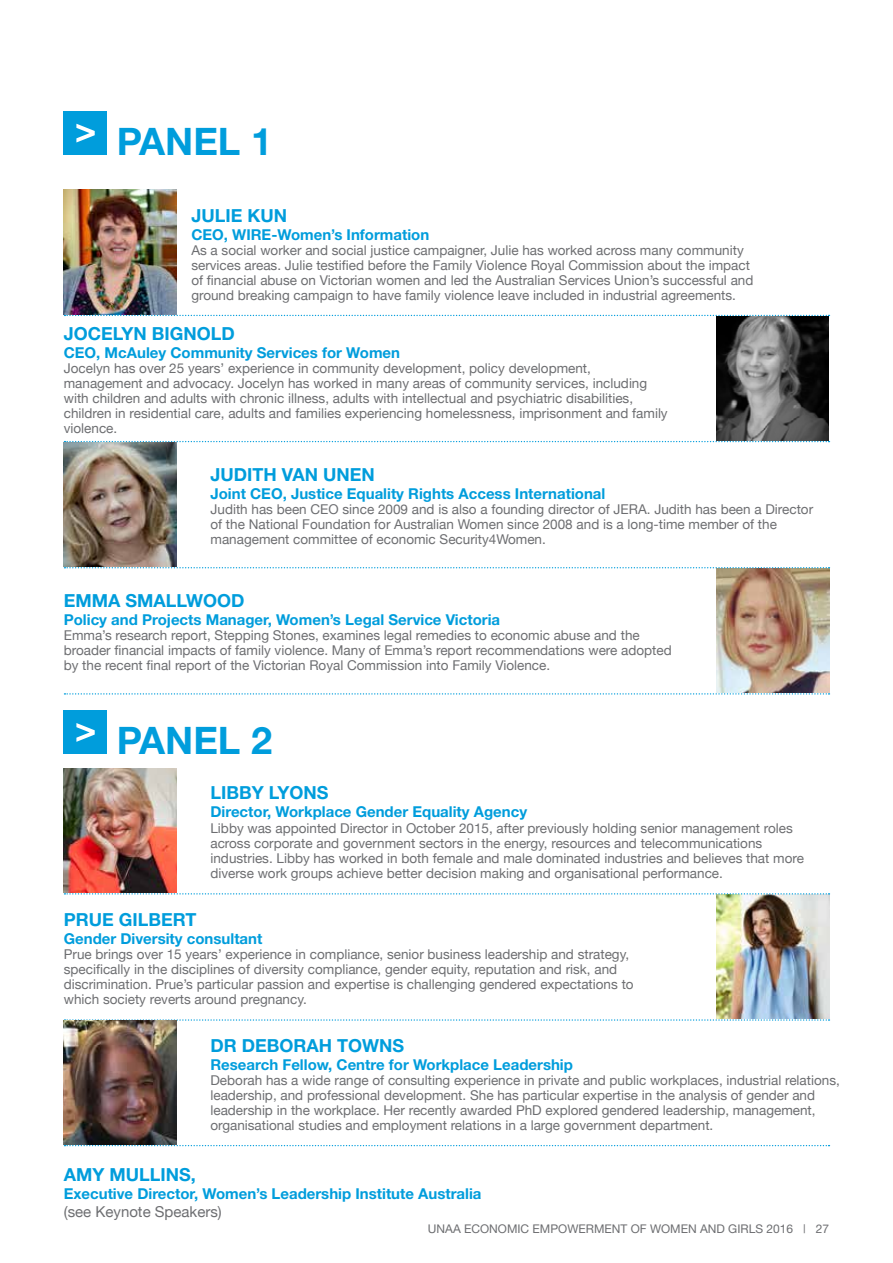
<style>
.page{position:relative;width:893px;height:1263px;background:#fff}
.page>*{position:absolute;margin:0;border:0;box-sizing:border-box;transform-origin:0 0}
.t1{font:700 37.95px "Helvetica Neue";color:#009ddc}
.t2{font:700 18px "Helvetica Neue";color:#009ddc}
.t3{font:700 15px "Helvetica Neue";color:#009ddc}
.t4{font:15px "Helvetica Neue";color:#6d6e71}
.t5{font:13.5px/15px "Helvetica Neue";color:#6d6e71}
.t6{font:12px "Helvetica Neue";color:#6d6e71}
</style>
<div class="page">
<div style="left:64px;top:111px;width:43px;height:43px;background:#009ddc"></div>
<svg style="left:76px;top:124px;width:19px;height:18px"></svg>
<div style="left:64px;top:711px;width:43px;height:43px;background:#009ddc"></div>
<svg style="left:76px;top:723px;width:19px;height:19px"></svg>
<svg style="left:64px;top:315px;width:765px;height:1px"></svg>
<img style="left:64px;top:190px;width:113px;height:124px">
<svg style="left:64px;top:441px;width:765px;height:1px"></svg>
<img style="left:716px;top:316px;width:113px;height:124px">
<svg style="left:64px;top:1019px;width:765px;height:2px"></svg>
<img style="left:716px;top:894px;width:113px;height:125px">
<svg style="left:64px;top:693px;width:765px;height:1px"></svg>
<img style="left:716px;top:568px;width:113px;height:125px">
<svg style="left:64px;top:567px;width:765px;height:1px"></svg>
<img style="left:64px;top:442px;width:113px;height:125px">
<svg style="left:64px;top:1145px;width:765px;height:1px"></svg>
<img style="left:64px;top:1020px;width:113px;height:124px">
<img style="left:64px;top:768px;width:113px;height:125px">
<svg style="left:64px;top:893px;width:765px;height:1px"></svg>
<h1 class="t1" style="left:117px;top:117px;width:157px">PANEL 1</h1>
<h2 class="t2" style="left:191px;top:204px;width:97px">JULIE KUN</h2>
<p class="t3" style="left:191px;top:225px;width:239px">CEO, WIRE-Women’s Information</p>
<p class="t5" style="left:191px;top:242px;width:564px">As a social worker and social justice campaigner, Julie has worked across many community services areas. Julie testified before the Family Violence Royal Commission about the impact of financial abuse on Victorian women and led the Australian Services Union’s successful and ground breaking campaign to have family violence leave included in industrial agreements.</p>
<h2 class="t2" style="left:64px;top:322px;width:173px">JOCELYN BIGNOLD</h2>
<p class="t3" style="left:64px;top:343px;width:338px">CEO, McAuley Community Services for Women</p>
<p class="t5" style="left:64px;top:360px;width:605px">Jocelyn has over 25 years’ experience in community development, policy development, management and advocacy. Jocelyn has worked in many areas of community services, including with children and adults with chronic illness, adults with intellectual and psychiatric disabilities, children in residential care, adults and families experiencing homelessness, imprisonment and family violence.</p>
<h2 class="t2" style="left:210px;top:463px;width:166px">JUDITH VAN UNEN</h2>
<p class="t3" style="left:210px;top:484px;width:396px">Joint CEO, Justice Equality Rights Access International</p>
<p class="t5" style="left:210px;top:501px;width:604px">Judith has been CEO since 2009 and is also a founding director of JERA. Judith has been a Director of the National Foundation for Australian Women since 2008 and is a long-time member of the management committee of economic Security4Women.</p>
<h2 class="t2" style="left:64px;top:589px;width:182px">EMMA SMALLWOOD</h2>
<p class="t3" style="left:64px;top:610px;width:438px">Policy and Projects Manager, Women’s Legal Service Victoria</p>
<p class="t5" style="left:64px;top:627px;width:609px">Emma’s research report, Stepping Stones, examines legal remedies to economic abuse and the broader financial impacts of family violence. Many of Emma’s report recommendations were adopted by the recent final report of the Victorian Royal Commission into Family Violence.</p>
<h1 class="t1" style="left:117px;top:717px;width:157px">PANEL 2</h1>
<h2 class="t2" style="left:210px;top:782px;width:120px">LIBBY LYONS</h2>
<p class="t3" style="left:210px;top:803px;width:318px">Director, Workplace Gender Equality Agency</p>
<p class="t5" style="left:210px;top:820px;width:595px">Libby was appointed Director in October 2015, after previously holding senior management roles across corporate and government sectors in the energy, resources and telecommunications industries. Libby has worked in both female and male dominated industries and believes that more diverse work groups achieve better decision making and organisational performance.</p>
<h2 class="t2" style="left:64px;top:908px;width:134px">PRUE GILBERT</h2>
<p class="t3" style="left:64px;top:929px;width:200px">Gender Diversity consultant</p>
<p class="t5" style="left:64px;top:946px;width:571px">Prue brings over 15 years’ experience in compliance, senior business leadership and strategy, specifically in the disciplines of diversity compliance, gender equity, reputation and risk, and discrimination. Prue’s particular passion and expertise is challenging gendered expectations to which society reverts around pregnancy.</p>
<h2 class="t2" style="left:210px;top:1035px;width:195px">DR DEBORAH TOWNS</h2>
<p class="t3" style="left:210px;top:1056px;width:364px">Research Fellow, Centre for Workplace Leadership</p>
<p class="t5" style="left:210px;top:1073px;width:631px">Deborah has a wide range of consulting experience in private and public workplaces, industrial relations, leadership, and professional development. She has particular expertise in the analysis of gender and leadership in the workplace. Her recently awarded PhD explored gendered leadership, management, organisational studies and employment relations in a large government department.</p>
<h2 class="t2" style="left:64px;top:1164px;width:134px">AMY MULLINS,</h2>
<p class="t3" style="left:64px;top:1185px;width:419px">Executive Director, Women’s Leadership Institute Australia</p>
<p class="t4" style="left:64px;top:1203px;width:160px">(see Keynote Speakers)</p>
<p class="t6" style="left:428px;top:1221px;width:403px">UNAA ECONOMIC EMPOWERMENT OF WOMEN AND GIRLS 2016 | 27</p>
</div>
